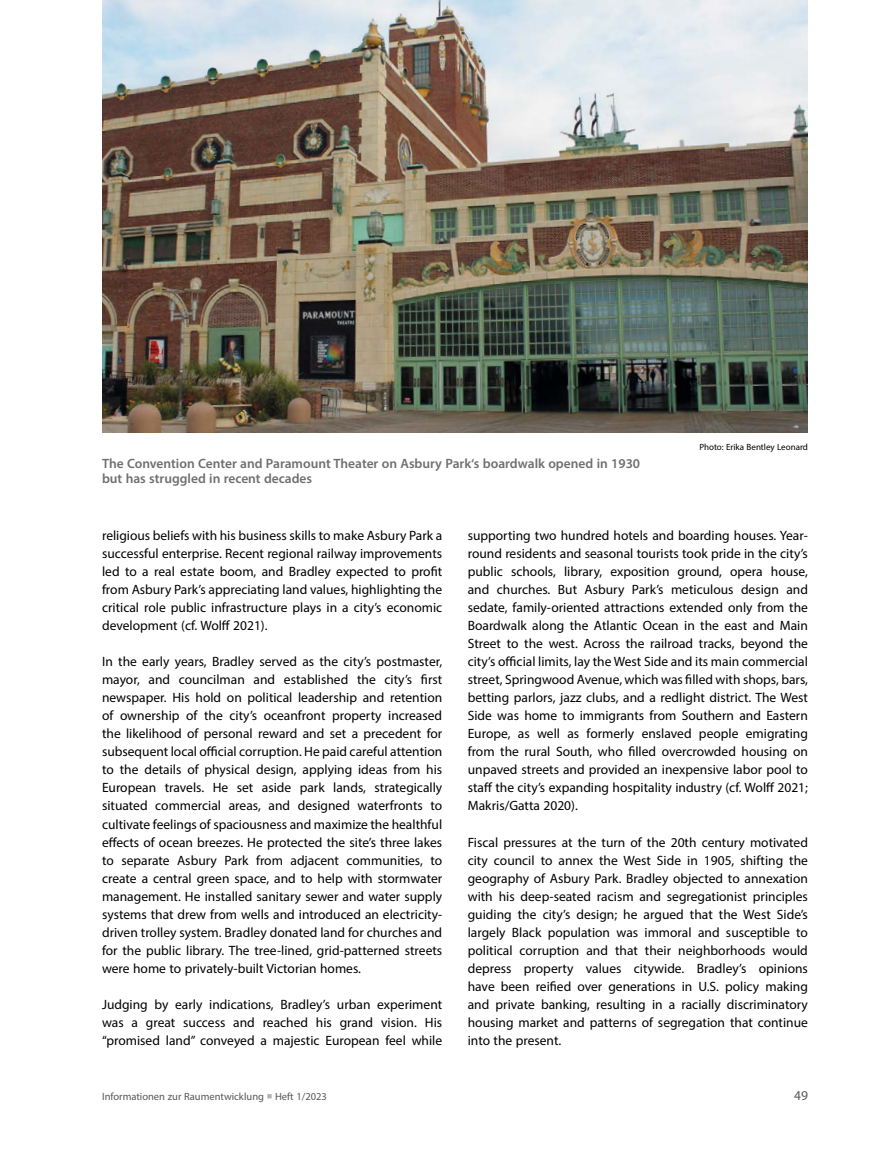
<style>
.page{position:relative;width:893px;height:1170px;background:#fff}
.page>*{position:absolute;margin:0;border:0;box-sizing:border-box;transform-origin:0 0}
.Fließtext_P{font:13.5px/18px "Myriad Pro";color:#000;text-align:justify}
.t1{font:600 13.5px/15px "Myriad Pro";color:#706f6f}
.t2{font:13.5px "Myriad Pro";color:#575756}
.t3{font:10.5px "Myriad Pro";color:#575756}
.t4{font:9px "Myriad Pro";color:#000}
.s1{color:#b3b2b2}
</style>
<div class="page">
<img style="left:102px;top:0;width:706px;height:432px">
<p class="t1" style="left:102px;top:456px;width:540px">The Convention Center and Paramount Theater on Asbury Park‘s boardwalk opened in 1930 but has struggled in recent decades</p>
<p class="t4" style="left:699px;top:441px;width:110px">Photo: Erika Bentley Leonard</p>
<p class="Fließtext_P" style="left:102px;top:526px;width:342px">religious beliefs with his business skills to make Asbury Park a successful enterprise. Recent regional railway improvements led to a real estate boom, and Bradley expected to profit from Asbury Park’s appreciating land values, highlighting the critical role public infrastructure plays in a city’s economic development (cf. Wolff 2021).</p>
<p class="Fließtext_P" style="left:102px;top:652px;width:342px">In the early years, Bradley served as the city’s postmaster, mayor, and councilman and established the city’s first newspaper. His hold on political leadership and retention of ownership of the city’s oceanfront property increased the likelihood of personal reward and set a precedent for subsequent local official corruption. He paid careful attention to the details of physical design, applying ideas from his European travels. He set aside park lands, strategically situated commercial areas, and designed waterfronts to cultivate feelings of spaciousness and maximize the healthful effects of ocean breezes. He protected the site’s three lakes to separate Asbury Park from adjacent communities, to create a central green space, and to help with stormwater management. He installed sanitary sewer and water supply systems that drew from wells and introduced an electricity&shy;driven trolley system. Bradley donated land for churches and for the public library. The tree-lined, grid-patterned streets were home to privately-built Victorian homes.</p>
<p class="Fließtext_P" style="left:102px;top:994px;width:342px">Judging by early indications, Bradley’s urban experiment was a great success and reached his grand vision. His “promised land” conveyed a majestic European feel while</p>
<p class="Fließtext_P" style="left:468px;top:526px;width:342px">supporting two hundred hotels and boarding houses. Year&shy;round residents and seasonal tourists took pride in the city’s public schools, library, exposition ground, opera house, and churches. But Asbury Park’s meticulous design and sedate, family-oriented attractions extended only from the Boardwalk along the Atlantic Ocean in the east and Main Street to the west. Across the railroad tracks, beyond the city’s official limits, lay the West Side and its main commercial street, Springwood Avenue, which was filled with shops, bars, betting parlors, jazz clubs, and a redlight district. The West Side was home to immigrants from Southern and Eastern Europe, as well as formerly enslaved people emigrating from the rural South, who filled overcrowded housing on unpaved streets and provided an inexpensive labor pool to staff the city’s expanding hospitality industry (cf. Wolff 2021; Makris/Gatta 2020).</p>
<p class="Fließtext_P" style="left:468px;top:832px;width:342px">Fiscal pressures at the turn of the 20th century motivated city council to annex the West Side in 1905, shifting the geography of Asbury Park. Bradley objected to annexation with his deep-seated racism and segregationist principles guiding the city’s design; he argued that the West Side’s largely Black population was immoral and susceptible to political corruption and that their neighborhoods would depress property values citywide. Bradley’s opinions have been reified over generations in U.S. policy making and private banking, resulting in a racially discriminatory housing market and patterns of segregation that continue into the present.</p>
<p class="t3" style="left:102px;top:1090px;width:226px">Informationen zur Raumentwicklung <span class="s1">■</span> Heft 1/2023</p>
<p class="t2" style="left:794px;top:1087px;width:15px">49</p>
</div>
